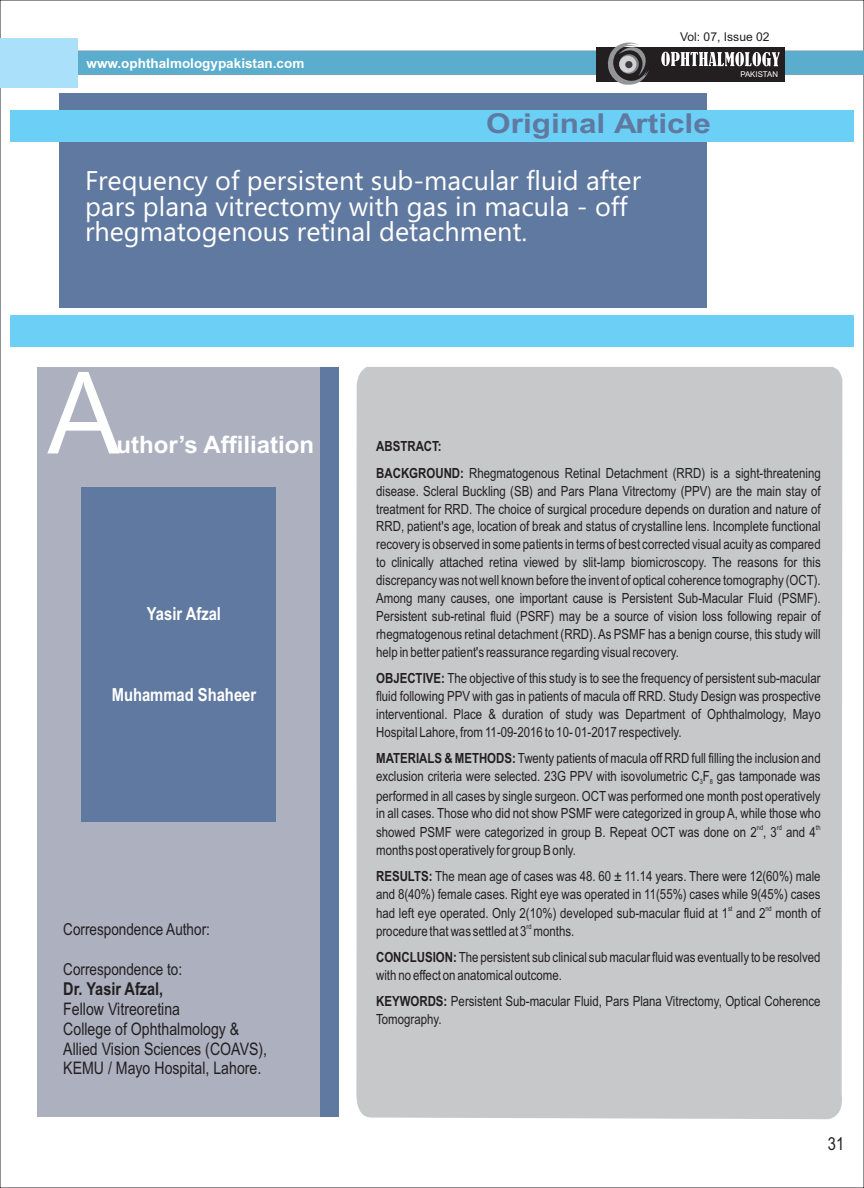
<style>
.page{position:relative;width:864px;height:1188px;background:#fff}
.page>*{position:absolute;margin:0;border:0;box-sizing:border-box;transform-origin:0 0}
.t1{font:116.4px "Ebrima";color:#fff}
.t2{font:700 27.45px "Arial";color:#6079a0;scale:1.15 1}
.t3{font:27px/25.5px "Ebrima";color:#fff}
.t4{font:700 24px "Arial";color:#fff}
.t5{font:700 18px "Arial Narrow";color:#fff}
.t6{font:18px "Arial Narrow";color:#231f20}
.t7{font:700 17.7px "Arial Narrow";color:#231f20}
.t8{font:17.25px/20px "Arial Narrow";color:#231f20}
.t9{font:16.5px "Arial Narrow";color:#231f20}
.t10{font:13.95px/18px "Arial Narrow";color:#231f20}
.t11{font:700 13.5px "Arial";color:#fff}
.t12{font:12.15px "Arial";color:#231f20}
.t13{font:7.95px "Arial";color:#fff}
.t14{font:7.05px "Arial Narrow";color:#231f20}
.s1{font-weight:700}
</style>
<div class="page">
<div style="left:59px;top:93px;width:648px;height:215px;background:#6079a0"></div>
<div style="left:319px;top:367px;width:20px;height:750px;background:#6079a0"></div>
<div style="left:37px;top:367px;width:282px;height:750px;background:#acb0bf"></div>
<div style="left:81px;top:487px;width:194px;height:334px;background:#6079a0"></div>
<div style="left:10px;top:315px;width:844px;height:32px;background:#6bcff6"></div>
<div style="left:356px;top:367px;width:487px;height:752px;background:#c7c8ca"></div>
<div style="left:10px;top:111px;width:844px;height:31px;background:#6bcff6"></div>
<div style="left:0;top:51px;width:864px;height:24px;background:#5aadcd"></div>
<hr style="left:0;top:51px;width:864px;height:1px;background:#7ea2ba">
<hr style="left:0;top:74px;width:864px;height:1px;background:#7ea2ba">
<div style="left:0;top:38px;width:78px;height:50px;background:#aae0f9"></div>
<div style="left:597px;top:47px;width:188px;height:34px;background:#231f20"></div>
<svg style="left:603px;top:42px;width:46px;height:43px"></svg>
<svg style="left:619px;top:54px;width:20px;height:20px"></svg>
<div style="left:619px;top:56px;width:17px;height:17px;background:#d1d2d4;border-radius:50%"></div>
<div style="left:625px;top:60px;width:8px;height:8px;background:#c4c5c7;border-radius:50%"></div>
<div style="left:625px;top:61px;width:8px;height:7px;background:#3e3e3f;border-radius:50%"></div>
<svg style="left:661px;top:51px;width:119px;height:16px"></svg>
<p class="t11" style="left:87px;top:58px;width:219px">www.ophthalmologypakistan.com</p>
<p class="t12" style="left:680px;top:32px;width:91px">Vol: 07, Issue 02</p>
<h2 class="t2" style="left:486px;top:113px;width:197px">Original Article</h2>
<p class="t13" style="left:740px;top:71px;width:39px">PAKISTAN</p>
<h3 class="t3" style="left:85px;top:171px;width:558px">Frequency of persistent sub-macular fluid after pars plana vitrectomy with gas in macula - off rhegmatogenous retinal detachment.</h3>
<h1 class="t1" style="left:46px;top:369px;width:77px">A</h1>
<h3 class="t4" style="left:117px;top:436px;width:199px">uthor’s Affiliation</h3>
<p class="t5" style="left:147px;top:606px;width:76px">Yasir Afzal</p>
<p class="t5" style="left:112px;top:687px;width:146px">Muhammad Shaheer</p>
<p class="t9" style="left:63px;top:923px;width:148px">Correspondence Author:</p>
<p class="t9" style="left:63px;top:963px;width:120px">Correspondence to:</p>
<p class="t7" style="left:63px;top:982px;width:102px">Dr. Yasir Afzal,</p>
<p class="t8" style="left:63px;top:1000px;width:205px">Fellow Vitreoretina<br>College of Ophthalmology &amp;<br>Allied Vision Sciences (COAVS),<br>KEMU / Mayo Hospital, Lahore.</p>
<p class="t10" style="left:376px;top:435px;width:446px;line-height:26.2px"><span class="s1">ABSTRACT:<br>BACKGROUND:</span> Rhegmatogenous Retinal Detachment (RRD) is a sight-threatening</p>
<p class="t10" style="left:376px;top:483px;width:446px;text-align:justify">disease. Scleral Buckling (SB) and Pars Plana Vitrectomy (PPV) are the main stay of treatment for RRD. The choice of surgical procedure depends on duration and nature of RRD, patient's age, location of break and status of crystalline lens. Incomplete functional recovery is observed in some patients in terms of best corrected visual acuity as compared to clinically attached retina viewed by slit-lamp biomicroscopy. The reasons for this discrepancy was not well known before the invent of optical coherence tomography (OCT).<br>Among many causes, one important cause is Persistent Sub-Macular Fluid (PSMF).<br>Persistent sub-retinal fluid (PSRF) may be a source of vision loss following repair of rhegmatogenous retinal detachment (RRD). As PSMF has a benign course, this study will help in better patient's reassurance regarding visual recovery.</p>
<p class="t10" style="left:376px;top:671px;width:446px;text-align:justify"><span class="s1">OBJECTIVE:</span> The objective of this study is to see the frequency of persistent sub-macular fluid following PPV with gas in patients of macula off RRD. Study Design was prospective interventional. Place &amp; duration of study was Department of Ophthalmology, Mayo Hospital Lahore, from 11-09-2016 to 10- 01-2017 respectively.</p>
<p class="t10" style="left:376px;top:751px;width:446px"><span class="s1">MATERIALS &amp; METHODS:</span> Twenty patients of macula off RRD full filling the inclusion and exclusion criteria were selected. 23G PPV with isovolumetric C F gas tamponade was</p>
<p class="t14" style="left:700px;top:779px;width:15px">3 8</p>
<p class="t10" style="left:376px;top:788px;width:446px">performed in all cases by single surgeon. OCT was performed one month post operatively in all cases. Those who did not show PSMF were categorized in group A, while those who</p>
<p class="t14" style="left:757px;top:825px;width:8px">nd</p>
<p class="t14" style="left:777px;top:825px;width:7px">rd</p>
<p class="t14" style="left:816px;top:825px;width:6px">th</p>
<p class="t10" style="left:376px;top:824px;width:441px">showed PSMF were categorized in group B. Repeat OCT was done on 2 , 3 and 4 months post operatively for group B only.</p>
<p class="t10" style="left:376px;top:868px;width:446px"><span class="s1">RESULTS:</span> The mean age of cases was 48. 60 ± 11.14 years. There were 12(60%) male and 8(40%) female cases. Right eye was operated in 11(55%) cases while 9(45%) cases</p>
<p class="t14" style="left:728px;top:905px;width:6px">st</p>
<p class="t14" style="left:765px;top:905px;width:8px">nd</p>
<p class="t10" style="left:376px;top:905px;width:446px">had left eye operated. Only 2(10%) developed sub-macular fluid at 1 and 2 month of</p>
<p class="t14" style="left:527px;top:924px;width:7px">rd</p>
<p class="t10" style="left:376px;top:919px;width:446px;line-height:26.2px">procedure that was settled at 3 months.<br><span class="s1">CONCLUSION:</span> The persistent sub clinical sub macular fluid was eventually to be resolved</p>
<p class="t10" style="left:376px;top:964px;width:446px;line-height:26.2px">with no effect on anatomical outcome.<br><span class="s1">KEYWORDS:</span> Persistent Sub-macular Fluid, Pars Plana Vitrectomy, Optical Coherence</p>
<p class="t10" style="left:376px;top:1012px;width:67px">Tomography.</p>
<p class="t6" style="left:828px;top:1137px;width:18px">31</p>
</div>
